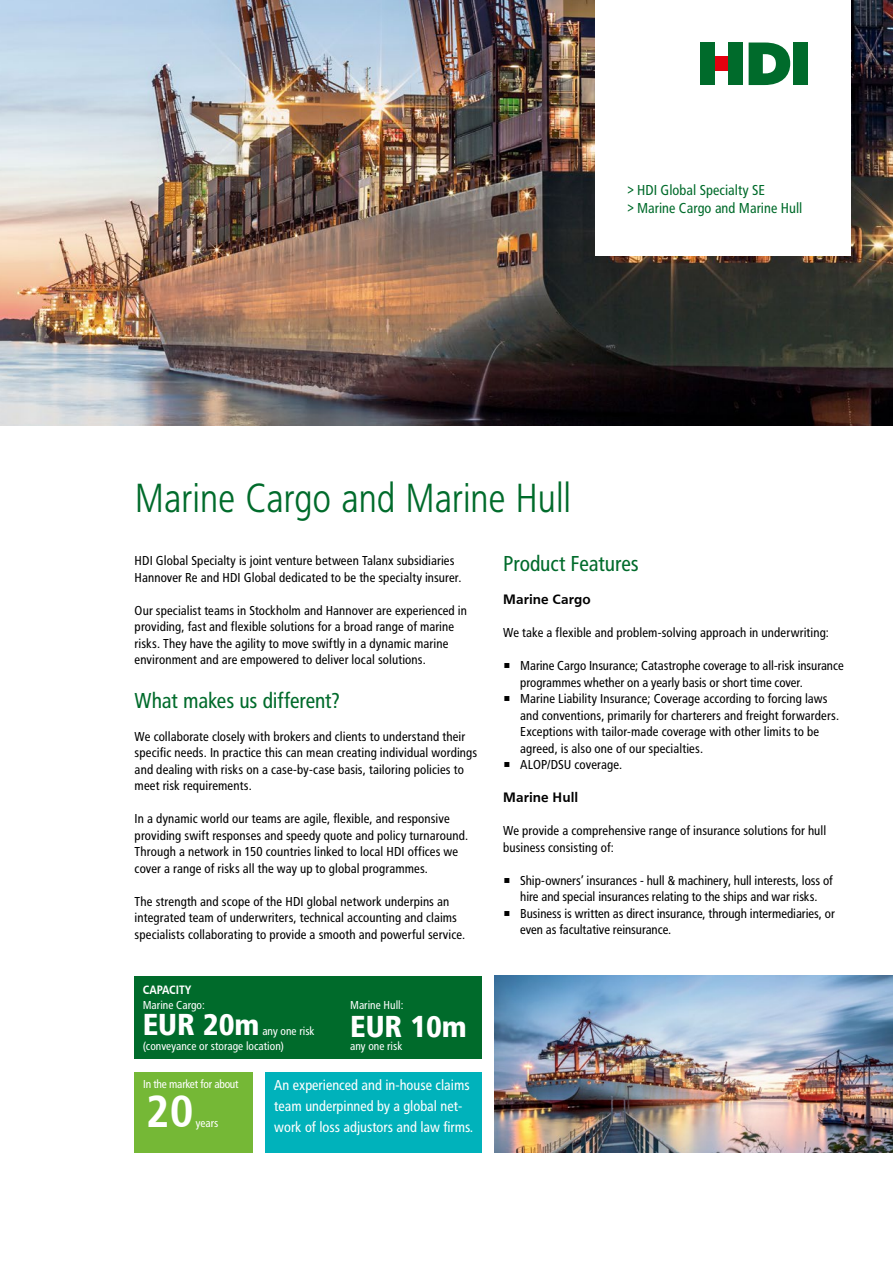
<style>
.page{position:relative;width:893px;height:1263px;background:#fff}
.page>*{position:absolute;margin:0;border:0;box-sizing:border-box;transform-origin:0 0}
.t1{font:45px "HDI Gerling Sans Cond Bold";color:#fff}
.t2{font:40.5px "HDI Gerling Sans Cond Light";letter-spacing:-.015em;color:#006b2b}
.t3{font:30px "HDI Gerling Sans Cond Black";color:#fff}
.t4{font:22.5px "HDI Gerling Sans Cond Regular";letter-spacing:-.005em;color:#006b2b}
.t5{font:15px/21px "HDI Gerling Sans Cond Regular";color:#fff}
.t6{font:15px/18px "HDI Gerling Sans Cond Regular";color:#006b2b}
.t7{font:13.5px/16.5px "HDI Gerling Sans Cond Regular";letter-spacing:.005em;color:#000}
.t8{font:13.5px "HDI Gerling Sans Bold";letter-spacing:.005em;color:#000}
.t9{font:12px/15.6px "HDI Gerling Sans Cond Regular";color:#fff}
.t10{font:12px "HDI Gerling Sans Cond Regular";letter-spacing:-.02em;color:#fff}
.t11{font:12px "HDI Gerling Sans Cond Bold";color:#fff}
</style>
<div class="page">
<img style="left:0;top:0;width:893px;height:425px">
<div style="left:134px;top:976px;width:348px;height:83px;background:#006b2b"></div>
<div style="left:266px;top:1071px;width:216px;height:81px;background:#00b2bb"></div>
<div style="left:135px;top:1071px;width:118px;height:81px;background:#75b836"></div>
<img style="left:495px;top:976px;width:398px;height:176px">
<div style="left:595px;top:0;width:255px;height:255px;background:#fff"></div>
<svg style="left:749px;top:43px;width:41px;height:42px"></svg>
<div style="left:794px;top:43px;width:14px;height:42px;background:#006b2b"></div>
<div style="left:715px;top:57px;width:14px;height:14px;background:#e3000f"></div>
<div style="left:729px;top:43px;width:14px;height:42px;background:#006b2b"></div>
<div style="left:700px;top:43px;width:15px;height:42px;background:#006b2b"></div>
<p class="t6" style="left:626px;top:181px;width:178px">&gt;HDI Global Specialty SE &gt;Marine Cargo and Marine Hull</p>
<h2 class="t2" style="left:135px;top:475px;width:438px">Marine Cargo and Marine Hull</h2>
<p class="t7" style="left:135px;top:553px;width:328px">HDI Global Specialty is joint venture between Talanx subsidiaries<br>Hannover Re and HDI Global dedicated to be the specialty insurer.</p>
<p class="t7" style="left:135px;top:602px;width:334px">Our specialist teams in Stockholm and Hannover are experienced in providing, fast and flexible solutions for a broad range of marine risks. They have the agility to move swiftly in a dynamic marine environment and are empowered to deliver local solutions.</p>
<h3 class="t4" style="left:135px;top:688px;width:207px">What makes us different?</h3>
<p class="t7" style="left:135px;top:728px;width:344px">We collaborate closely with brokers and clients to understand their specific needs. In practice this can mean creating individual wordings and dealing with risks on a case-by-case basis, tailoring policies to meet risk requirements.</p>
<p class="t7" style="left:135px;top:811px;width:335px">In a dynamic world our teams are agile, flexible, and responsive providing swift responses and speedy quote and policy turnaround.<br>Through a network in 150 countries linked to local HDI offices we cover a range of risks all the way up to global programmes.</p>
<p class="t7" style="left:135px;top:893px;width:332px">The strength and scope of the HDI global network underpins an integrated team of underwriters, technical accounting and claims specialists collaborating to provide a smooth and powerful service.</p>
<p class="t11" style="left:143px;top:982px;width:50px">CAPACITY</p>
<p class="t9" style="left:143px;top:998px;width:64px">Marine Cargo:</p>
<h3 class="t3" style="left:143px;top:1006px;width:118px">EUR 20m</h3>
<p class="t9" style="left:143px;top:1023px;width:173px;text-indent:120px">any one risk (conveyance or storage location)</p>
<p class="t9" style="left:350px;top:998px;width:55px">Marine Hull:</p>
<h3 class="t3" style="left:350px;top:1008px;width:118px">EUR 10m</h3>
<p class="t9" style="left:350px;top:1039px;width:54px">any one risk</p>
<p class="t10" style="left:143px;top:1077px;width:97px">In the market for about</p>
<h1 class="t1" style="left:146px;top:1085px;width:49px">20</h1>
<p class="t9" style="left:196px;top:1115px;width:24px">years</p>
<p class="t5" style="left:274px;top:1075px;width:201px">An experienced and in-house claims team underpinned by a global net&shy;work of loss adjustors and law firms.</p>
<h3 class="t4" style="left:503px;top:551px;width:137px">Product Features</h3>
<p class="t8" style="left:503px;top:591px;width:89px">Marine Cargo</p>
<p class="t7" style="left:503px;top:625px;width:327px">We take a flexible and problem-solving approach in underwriting:</p>
<p class="t7" style="left:520px;top:658px;width:325px;text-indent:-17px">• Marine Cargo Insurance; Catastrophe coverage to all-risk insurance programmes whether on a yearly basis or short time cover.</p>
<p class="t7" style="left:520px;top:691px;width:320px;text-indent:-17px">• Marine Liability Insurance; Coverage according to forcing laws and conventions, primarily for charterers and freight forwarders.<br>Exceptions with tailor-made coverage with other limits to be agreed, is also one of our specialties.</p>
<p class="t7" style="left:503px;top:757px;width:121px">• ALOP/DSU coverage.</p>
<p class="t8" style="left:503px;top:789px;width:77px">Marine Hull</p>
<p class="t7" style="left:503px;top:823px;width:325px">We provide a comprehensive range of insurance solutions for hull business consisting of:</p>
<p class="t7" style="left:503px;top:872px;width:331px;text-align:center">• Ship-owners’ insurances - hull &amp; machinery, hull interests, loss of hire and special insurances relating to the ships and war risks.</p>
<p class="t7" style="left:520px;top:905px;width:316px;text-indent:-17px">• Business is written as direct insurance, through intermediaries, or even as facultative reinsurance.</p>
</div>
